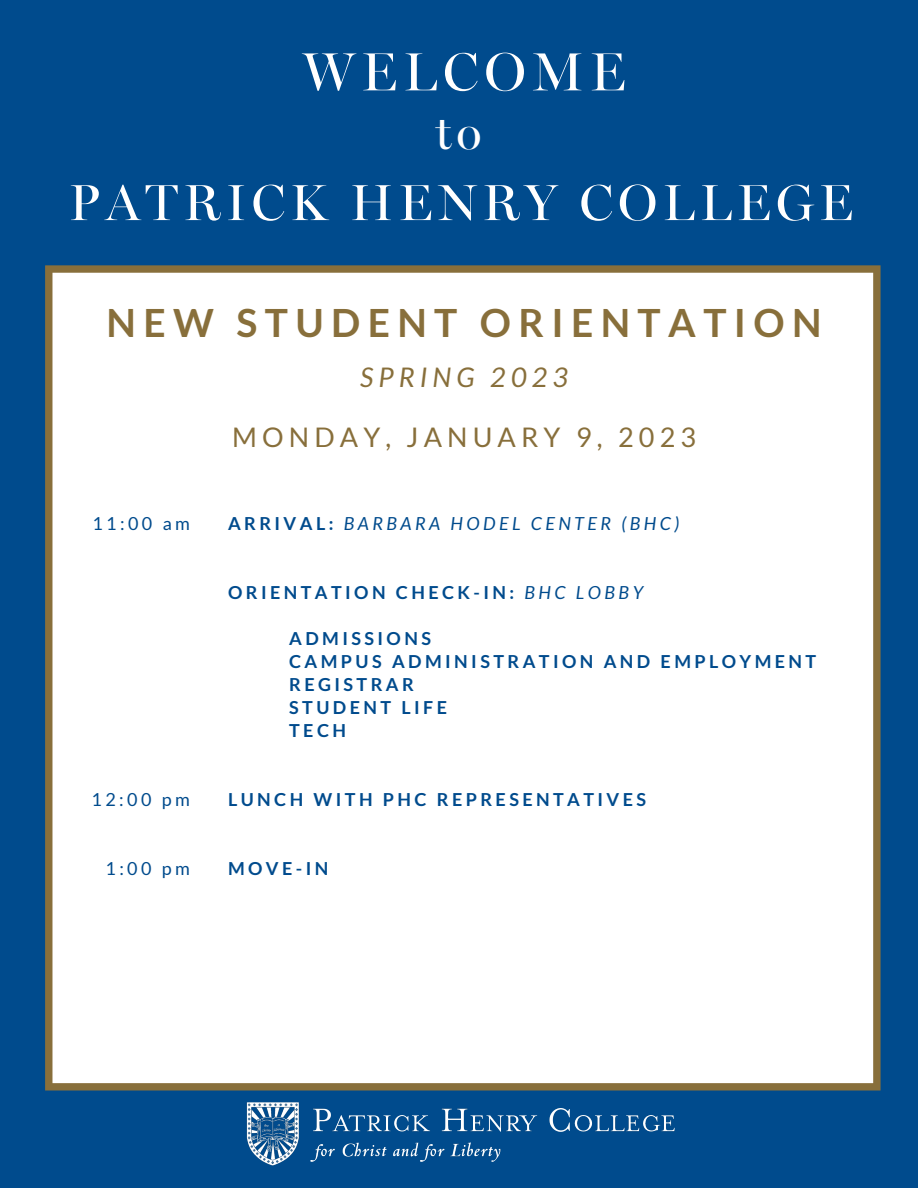
<style>
.page{position:relative;width:918px;height:1188px;background:#004b8d}
.page>*{position:absolute;margin:0;border:0;box-sizing:border-box;transform-origin:0 0}
.t1{font:54px "Miller Banner";letter-spacing:.11em;color:#fff}
.t2{font:51px "Miller Banner";letter-spacing:.1em;color:#fff}
.t3{font:48px "Miller Banner";color:#fff}
.t4{font:700 39px "Lato";letter-spacing:.19em;color:#886f3b}
.t5{font:27px "Lato";letter-spacing:.19em;color:#886f3b}
.t6{font:italic 27px "Lato";letter-spacing:.19em;color:#886f3b}
.t7{font:700 18px/23px "Lato";letter-spacing:.19em;color:#004b8d}
.t8{font:italic 18px "Lato";letter-spacing:.19em;color:#004b8d}
.t9{font:18px "Lato";letter-spacing:.19em;color:#004b8d}
.s1{font-weight:700;font-style:normal}
.s2{font-weight:400;font-style:italic}
</style>
<div class="page">
<div style="left:45px;top:265px;width:836px;height:825px;background:#fff"></div>
<img style="left:246px;top:1102px;width:429px;height:64px">
<h1 class="t1" style="left:303px;top:41px;width:324px">WELCOME</h1>
<h3 class="t3" style="left:436px;top:105px;width:48px">to</h3>
<h2 class="t2" style="left:69px;top:173px;width:786px">PATRICK HENRY COLLEGE</h2>
<h3 class="t4" style="left:107px;top:299px;width:717px">NEW STUDENT ORIENTATION</h3>
<h3 class="t6" style="left:360px;top:360px;width:210px">SPRING 2023</h3>
<h3 class="t5" style="left:232px;top:420px;width:465px">MONDAY, JANUARY 9, 2023</h3>
<p class="t9" style="left:92px;top:512px;width:99px">11:00 am</p>
<p class="t8" style="left:228px;top:512px;width:453px"><span class="s1">ARRIVAL:</span> BARBARA HODEL CENTER (BHC)</p>
<p class="t7" style="left:228px;top:580px;width:417px">ORIENTATION CHECK-IN: <span class="s2">BHC LOBBY</span></p>
<p class="t7" style="left:289px;top:626px;width:529px">ADMISSIONS<br>CAMPUS ADMINISTRATION AND EMPLOYMENT<br>REGISTRAR<br>STUDENT LIFE<br>TECH</p>
<p class="t9" style="left:92px;top:788px;width:100px">12:00 pm</p>
<p class="t7" style="left:228px;top:787px;width:420px">LUNCH WITH PHC REPRESENTATIVES</p>
<p class="t9" style="left:105px;top:857px;width:86px">1:00 pm</p>
<p class="t7" style="left:228px;top:856px;width:102px">MOVE-IN</p>
</div>
